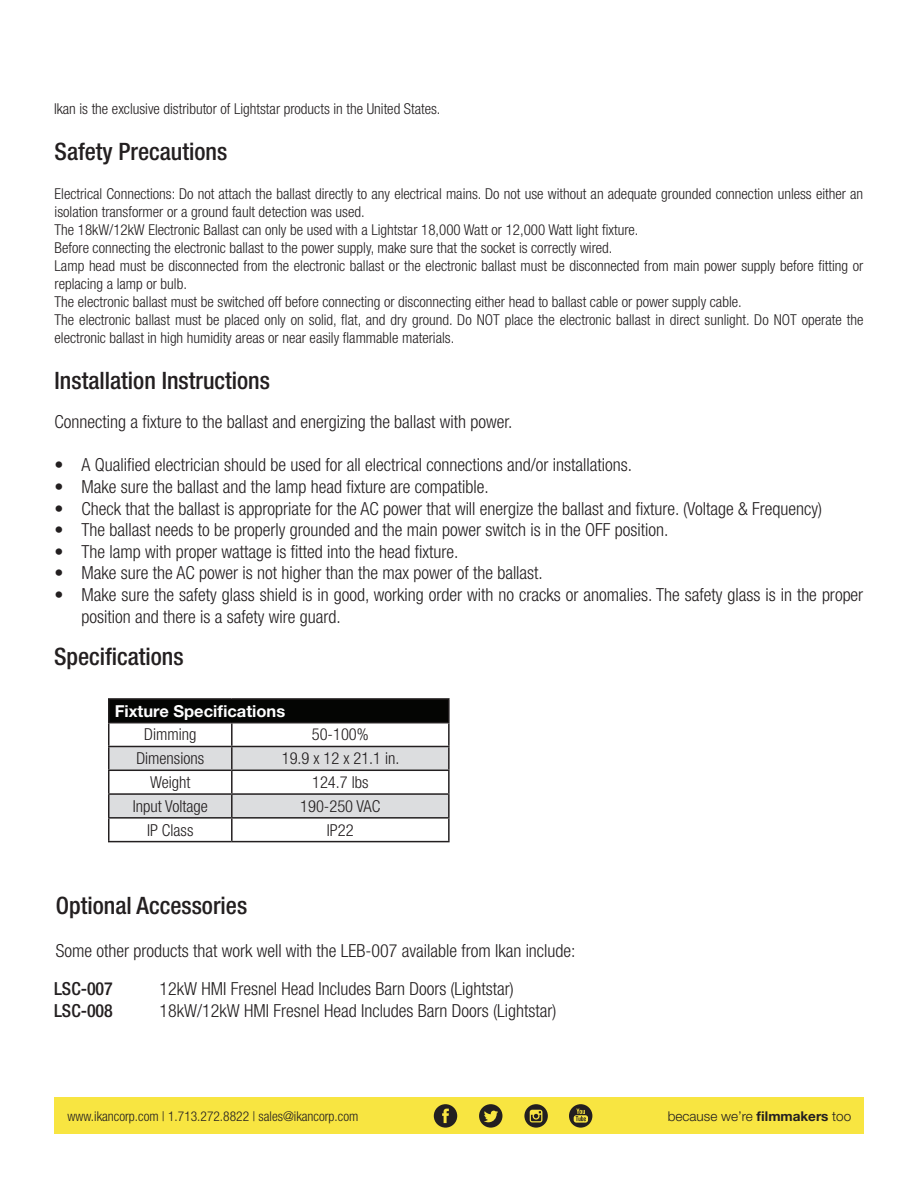
<style>
.page{position:relative;width:918px;height:1188px;background:#fff}
.page>*{position:absolute;margin:0;border:0;box-sizing:border-box;transform-origin:0 0}
.t1{font:500 condensed 24px "Helvetica Neue LT Std";color:#231f20}
.t2{font:300 condensed 18px/21.6px "Helvetica Neue LT Std";color:#231f20}
.t3{font:500 condensed 18px "Helvetica Neue LT Std";color:#231f20}
.t4{font:300 condensed 16.5px "Helvetica Neue LT Std";color:#231f20}
.t5{font:700 16.5px "Helvetica Neue LT Std";color:#fff}
.t6{font:300 condensed 15px/18px "Helvetica Neue LT Std";color:#231f20}
.t7{font:300 condensed 13.5px "Helvetica Neue LT Std";color:#231f20}
.t8{font:300 13.5px "Helvetica Neue LT Std";color:#231f20}
.s1{font-weight:700}
</style>
<div class="page">
<div style="left:54px;top:1098px;width:810px;height:36px;background:#f8e541"></div>
<svg style="left:434px;top:1104px;width:23px;height:24px"></svg>
<svg style="left:569px;top:1104px;width:23px;height:24px"></svg>
<svg style="left:524px;top:1104px;width:24px;height:24px"></svg>
<svg style="left:479px;top:1104px;width:23px;height:24px"></svg>
<div style="left:109px;top:699px;width:340px;height:24px;background:#040503"></div>
<svg style="left:110px;top:747px;width:338px;height:70px"></svg>
<hr style="left:108px;top:698px;width:124px;height:2px;background:#231f20">
<hr style="left:108px;top:700px;width:2px;height:22px;background:#231f20">
<hr style="left:232px;top:698px;width:218px;height:2px;background:#231f20">
<hr style="left:448px;top:700px;width:2px;height:22px;background:#231f20">
<hr style="left:108px;top:722px;width:124px;height:1px;background:#231f20">
<hr style="left:108px;top:723px;width:2px;height:23px;background:#231f20">
<hr style="left:232px;top:722px;width:218px;height:1px;background:#231f20">
<hr style="left:231px;top:723px;width:2px;height:23px;background:#231f20">
<hr style="left:448px;top:723px;width:2px;height:23px;background:#231f20">
<hr style="left:108px;top:746px;width:124px;height:1px;background:#231f20">
<hr style="left:108px;top:747px;width:2px;height:23px;background:#231f20">
<hr style="left:232px;top:746px;width:218px;height:1px;background:#231f20">
<hr style="left:231px;top:747px;width:2px;height:23px;background:#231f20">
<hr style="left:448px;top:747px;width:2px;height:23px;background:#231f20">
<hr style="left:108px;top:770px;width:124px;height:1px;background:#231f20">
<hr style="left:108px;top:771px;width:2px;height:22px;background:#231f20">
<hr style="left:232px;top:770px;width:218px;height:1px;background:#231f20">
<hr style="left:231px;top:771px;width:2px;height:22px;background:#231f20">
<hr style="left:448px;top:771px;width:2px;height:22px;background:#231f20">
<hr style="left:108px;top:793px;width:124px;height:2px;background:#231f20">
<hr style="left:108px;top:795px;width:2px;height:22px;background:#231f20">
<hr style="left:232px;top:793px;width:218px;height:2px;background:#231f20">
<hr style="left:231px;top:795px;width:2px;height:22px;background:#231f20">
<hr style="left:448px;top:795px;width:2px;height:22px;background:#231f20">
<hr style="left:108px;top:817px;width:124px;height:2px;background:#231f20">
<hr style="left:108px;top:819px;width:2px;height:22px;background:#231f20">
<hr style="left:232px;top:817px;width:218px;height:2px;background:#231f20">
<hr style="left:231px;top:819px;width:2px;height:22px;background:#231f20">
<hr style="left:448px;top:819px;width:2px;height:22px;background:#231f20">
<hr style="left:108px;top:841px;width:124px;height:1px;background:#231f20">
<hr style="left:232px;top:841px;width:218px;height:1px;background:#231f20">
<p class="t6" style="left:54px;top:100px;width:388px">Ikan is the exclusive distributor of Lightstar products in the United States.</p>
<p class="t1" style="left:55px;top:137px;width:174px">Safety Precautions</p>
<p class="t6" style="left:55px;top:185px;width:810px">Electrical Connections: Do not attach the ballast directly to any electrical mains. Do not use without an adequate grounded connection unless either an isolation transformer or a ground fault detection was used.</p>
<p class="t6" style="left:55px;top:221px;width:585px">The 18kW/12kW Electronic Ballast can only be used with a Lightstar 18,000 Watt or 12,000 Watt light fixture.</p>
<p class="t6" style="left:55px;top:239px;width:559px">Before connecting the electronic ballast to the power supply, make sure that the socket is correctly wired.</p>
<p class="t6" style="left:55px;top:257px;width:810px">Lamp head must be disconnected from the electronic ballast or the electronic ballast must be disconnected from main power supply before fitting or replacing a lamp or bulb.</p>
<p class="t6" style="left:55px;top:293px;width:689px">The electronic ballast must be switched off before connecting or disconnecting either head to ballast cable or power supply cable.</p>
<p class="t6" style="left:55px;top:311px;width:810px">The electronic ballast must be placed only on solid, flat, and dry ground. Do NOT place the electronic ballast in direct sunlight. Do NOT operate the electronic ballast in high humidity areas or near easily flammable materials.</p>
<p class="t1" style="left:55px;top:366px;width:217px">Installation Instructions</p>
<p class="t2" style="left:55px;top:411px;width:459px">Connecting a fixture to the ballast and energizing the ballast with power.</p>
<p class="t2" style="left:55px;top:454px;width:579px">• A Qualified electrician should be used for all electrical connections and/or installations.</p>
<p class="t2" style="left:55px;top:476px;width:436px">• Make sure the ballast and the lamp head fixture are compatible.</p>
<p class="t2" style="left:55px;top:497px;width:769px">• Check that the ballast is appropriate for the AC power that will energize the ballast and fixture. (Voltage &amp; Frequency)</p>
<p class="t2" style="left:55px;top:519px;width:615px">• The ballast needs to be properly grounded and the main power switch is in the OFF position.</p>
<p class="t2" style="left:55px;top:540px;width:405px">• The lamp with proper wattage is fitted into the head fixture.</p>
<p class="t2" style="left:55px;top:562px;width:490px">• Make sure the AC power is not higher than the max power of the ballast.</p>
<p class="t2" style="left:82px;top:584px;width:783px;text-indent:-27px">• Make sure the safety glass shield is in good, working order with no cracks or anomalies. The safety glass is in the proper position and there is a safety wire guard.</p>
<p class="t1" style="left:54px;top:642px;width:131px">Specifications</p>
<p class="t5" style="left:115px;top:701px;width:172px">Fixture Specifications</p>
<p class="t4" style="left:144px;top:725px;width:54px">Dimming</p>
<p class="t4" style="left:312px;top:725px;width:59px">50-100%</p>
<p class="t4" style="left:136px;top:749px;width:69px">Dimensions</p>
<p class="t4" style="left:282px;top:749px;width:119px">19.9 x 12 x 21.1 in.</p>
<p class="t4" style="left:150px;top:773px;width:42px">Weight</p>
<p class="t4" style="left:312px;top:773px;width:58px">124.7 lbs</p>
<p class="t4" style="left:133px;top:797px;width:77px">Input Voltage</p>
<p class="t4" style="left:300px;top:797px;width:82px">190-250 VAC</p>
<p class="t4" style="left:147px;top:820px;width:48px">IP Class</p>
<p class="t4" style="left:327px;top:820px;width:28px">IP22</p>
<p class="t1" style="left:56px;top:891px;width:193px">Optional Accessories</p>
<p class="t2" style="left:56px;top:940px;width:521px">Some other products that work well with the LEB-007 available from Ikan include:</p>
<p class="t3" style="left:54px;top:978px;width:60px">LSC-007</p>
<p class="t3" style="left:54px;top:1000px;width:60px">LSC-008</p>
<p class="t2" style="left:160px;top:978px;width:356px">12kW HMI Fresnel Head Includes Barn Doors (Lightstar)</p>
<p class="t2" style="left:160px;top:1000px;width:399px">18kW/12kW HMI Fresnel Head Includes Barn Doors (Lightstar)</p>
<p class="t7" style="left:68px;top:1108px;width:292px">www.ikancorp.com | 1.713.272.8822 | sales@ikancorp.com</p>
<p class="t8" style="left:668px;top:1108px;width:185px">because we’re <span class="s1">filmmakers</span> too</p>
</div>
